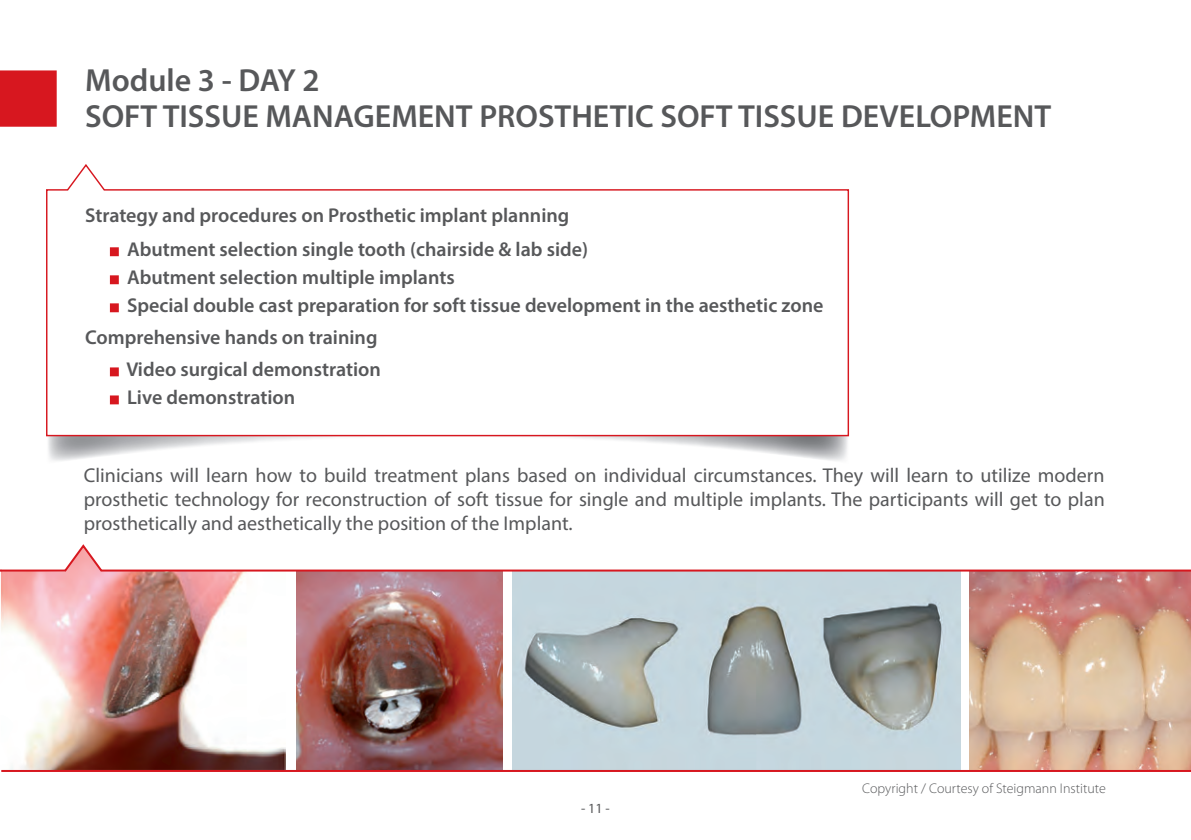
<style>
.page{position:relative;width:1191px;height:840px;background:#fff}
.page>*{position:absolute;margin:0;border:0;box-sizing:border-box;transform-origin:0 0}
.t1{font:600 32px "Myriad Pro";color:#57585a}
.t2{font:600 20px "Myriad Pro";color:#57585a}
.t3{font:20px/24px "Myriad Pro";color:#57585a;text-align:justify}
.t4{font:300 14px "Myriad Pro";color:#57585a}
.t5{font:14px "Myriad Pro";color:#57585a}
</style>
<div class="page">
<div style="left:0;top:70px;width:57px;height:57px;background:#d7171f"></div>
<img style="left:48px;top:437px;width:800px;height:24px">
<svg style="left:46px;top:164px;width:803px;height:273px"></svg>
<img style="left:1px;top:572px;width:285px;height:197px">
<img style="left:296px;top:572px;width:206px;height:197px">
<img style="left:969px;top:572px;width:222px;height:197px">
<img style="left:513px;top:572px;width:448px;height:197px">
<hr style="left:1px;top:769px;width:1190px;height:2px;background:#d7171f">
<svg style="left:0;top:544px;width:1191px;height:28px"></svg>
<div style="left:110px;top:247px;width:9px;height:9px;background:#d7171f"></div>
<div style="left:110px;top:275px;width:9px;height:9px;background:#d7171f"></div>
<div style="left:110px;top:303px;width:9px;height:9px;background:#d7171f"></div>
<div style="left:110px;top:367px;width:9px;height:9px;background:#d7171f"></div>
<div style="left:110px;top:395px;width:9px;height:9px;background:#d7171f"></div>
<p class="t1" style="left:85px;top:60px;width:236px">Module 3 - DAY 2</p>
<p class="t1" style="left:85px;top:96px;width:967px">SOFT TISSUE MANAGEMENT PROSTHETIC SOFT TISSUE DEVELOPMENT</p>
<p class="t2" style="left:85px;top:202px;width:486px">Strategy and procedures on Prosthetic implant planning</p>
<p class="t2" style="left:127px;top:236px;width:462px">Abutment selection single tooth (chairside &amp; lab side)</p>
<p class="t2" style="left:127px;top:264px;width:329px">Abutment selection multiple implants</p>
<p class="t2" style="left:127px;top:292px;width:698px">Special double cast preparation for soft tissue development in the aesthetic zone</p>
<p class="t2" style="left:85px;top:324px;width:294px">Comprehensive hands on training</p>
<p class="t2" style="left:126px;top:356px;width:256px">Video surgical demonstration</p>
<p class="t2" style="left:127px;top:384px;width:170px">Live demonstration</p>
<p class="t3" style="left:84px;top:462px;width:1022px">Clinicians will learn how to build treatment plans based on individual circumstances. They will learn to utilize modern prosthetic technology for reconstruction of soft tissue for single and multiple implants. The participants will get to plan prosthetically and aesthetically the position of the Implant.</p>
<p class="t5" style="left:581px;top:799px;width:30px">- 11 -</p>
<p class="t4" style="left:862px;top:779px;width:245px">Copyright / Courtesy of Steigmann Institute</p>
</div>
